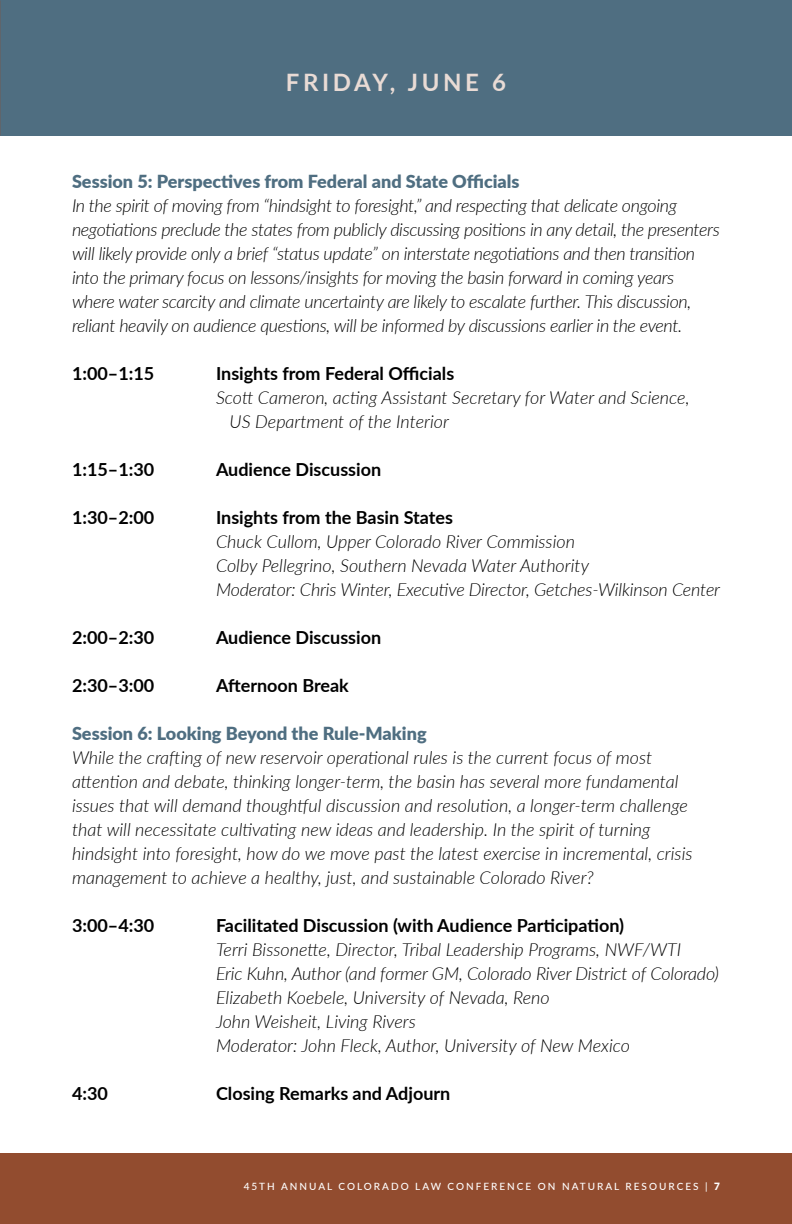
<style>
.page{position:relative;width:792px;height:1224px;background:#fff}
.page>*{position:absolute;margin:0;border:0;box-sizing:border-box;transform-origin:0 0}
.t1{font:700 24px "Lato";letter-spacing:.15em;color:#e9dbd5}
.t2{font:italic 300 18px/24px "Lato";letter-spacing:-.01em;color:#000}
.t3{font:700 18px "Lato";color:#000}
.t4{font:900 18px "Lato";color:#4f6e81}
.t5{font:500 10px "Lato";letter-spacing:.2em;color:#fff}
.s1{font-weight:900}
</style>
<div class="page">
<div style="left:0;top:1153px;width:792px;height:71px;background:#924c2f"></div>
<div style="left:0;top:0;width:792px;height:135px;background:#4f6e81"></div>
<h1 class="t1" style="left:286px;top:65px;width:222px">FRIDAY, JUNE 6</h1>
<p class="t4" style="left:72px;top:168px;width:449px">Session 5: Perspectives from Federal and State Officials</p>
<p class="t2" style="left:72px;top:193px;width:649px">In the spirit of moving from “hindsight to foresight,” and respecting that delicate ongoing negotiations preclude the states from publicly discussing positions in any detail, the presenters will likely provide only a brief “status update” on interstate negotiations and then transition into the primary focus on lessons/insights for moving the basin forward in coming years where water scarcity and climate uncertainty are likely to escalate further. This discussion, reliant heavily on audience questions, will be informed by discussions earlier in the event.</p>
<p class="t3" style="left:72px;top:360px;width:84px">1:00–1:15</p>
<p class="t3" style="left:216px;top:360px;width:240px">Insights from Federal Officials</p>
<p class="t2" style="left:230px;top:385px;width:461px;text-indent:-14px">Scott Cameron, acting Assistant Secretary for Water and Science,<br>US Department of the Interior</p>
<p class="t3" style="left:72px;top:456px;width:84px">1:15–1:30</p>
<p class="t3" style="left:216px;top:456px;width:167px">Audience Discussion</p>
<p class="t3" style="left:72px;top:504px;width:84px">1:30–2:00</p>
<p class="t3" style="left:216px;top:504px;width:239px">Insights from the Basin States</p>
<p class="t2" style="left:216px;top:529px;width:506px">Chuck Cullom, Upper Colorado River Commission<br>Colby Pellegrino, Southern Nevada Water Authority<br>Moderator: Chris Winter, Executive Director, Getches-Wilkinson Center</p>
<p class="t3" style="left:72px;top:624px;width:84px">2:00–2:30</p>
<p class="t3" style="left:216px;top:624px;width:167px">Audience Discussion</p>
<p class="t3" style="left:72px;top:672px;width:84px">2:30–3:00</p>
<p class="t3" style="left:216px;top:672px;width:134px">Afternoon Break</p>
<p class="t4" style="left:72px;top:720px;width:356px">Session 6: Looking Beyond the Rule-Making</p>
<p class="t2" style="left:72px;top:745px;width:622px">While the crafting of new reservoir operational rules is the current focus of most attention and debate, thinking longer-term, the basin has several more fundamental issues that will demand thoughtful discussion and resolution, a longer-term challenge that will necessitate cultivating new ideas and leadership. In the spirit of turning hindsight into foresight, how do we move past the latest exercise in incremental, crisis management to achieve a healthy, just, and sustainable Colorado River?</p>
<p class="t3" style="left:72px;top:912px;width:84px">3:00–4:30</p>
<p class="t3" style="left:216px;top:912px;width:410px">Facilitated Discussion (with Audience Participation)</p>
<p class="t2" style="left:216px;top:937px;width:505px">Terri Bissonette, Director, Tribal Leadership Programs, NWF/WTI<br>Eric Kuhn, Author (and former GM, Colorado River District of Colorado)<br>Elizabeth Koebele, University of Nevada, Reno<br>John Weisheit, Living Rivers<br>Moderator: John Fleck, Author, University of New Mexico</p>
<p class="t3" style="left:72px;top:1080px;width:37px">4:30</p>
<p class="t3" style="left:216px;top:1080px;width:236px">Closing Remarks and Adjourn</p>
<p class="t5" style="left:244px;top:1179px;width:478px">45TH ANNUAL COLORADO LAW CONFERENCE ON NATURAL RESOURCES | <span class="s1">7</span></p>
</div>
